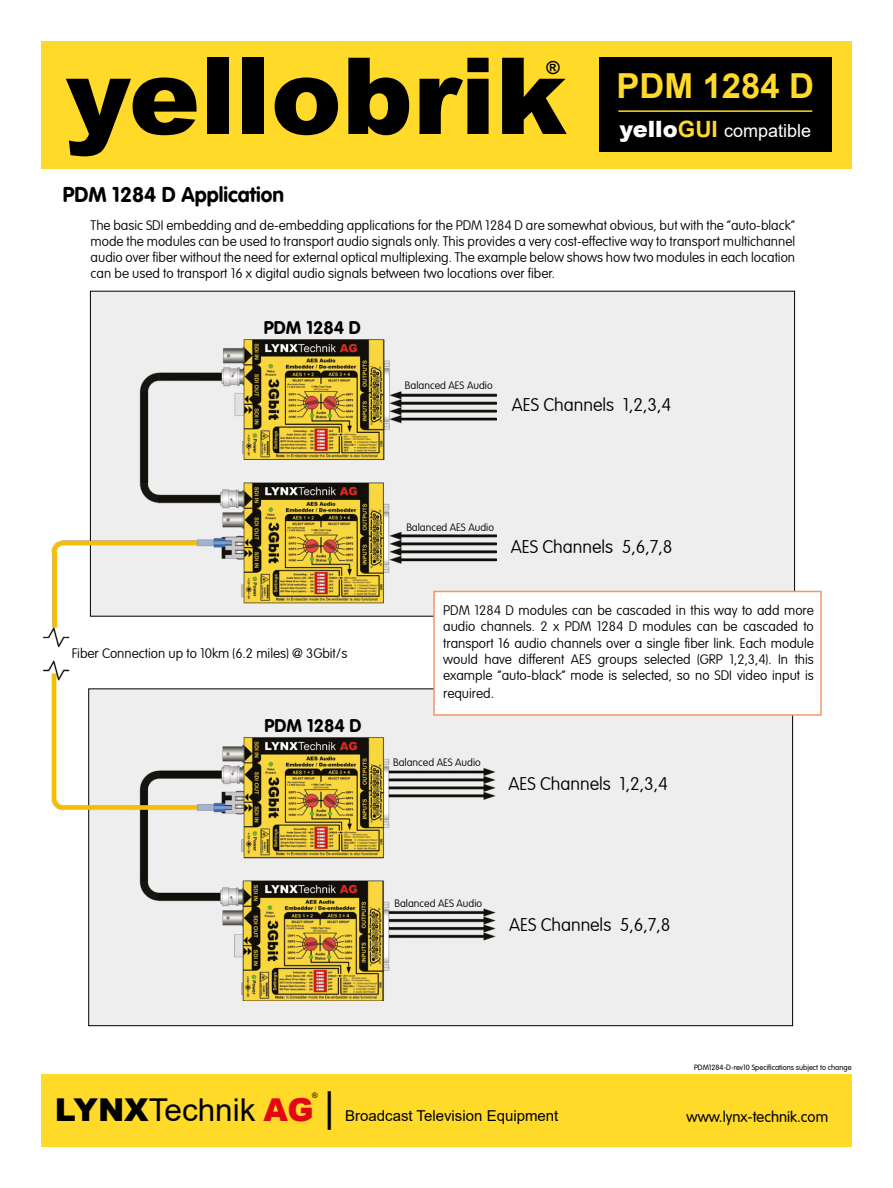
<style>
.page{position:relative;width:893px;height:1188px;background:#fff}
.page>*{position:absolute;margin:0;border:0;box-sizing:border-box;transform-origin:0 0}
.t1{font:900 106.5px "Arial";color:#000}
.t2{font:700 34.5px "Arial";color:#ffda28}
.t3{font:31.5px "Arial";color:#000}
.t4{font:700 21px "VAG Rounded LT";color:#000}
.t5{font:100 18px "VAG Rounded LT";color:#000}
.t6{font:18px "Arial";color:#fff}
.t7{font:700 18px "VAG Rounded LT";color:#000}
.t8{font:700 18px "Arial";color:#000}
.t9{font:15px "Arial";color:#000}
.t10{font:300 15px "VAG Rounded LT";color:#000}
.t11{font:100 13.5px/16.2px "VAG Rounded LT";color:#000;text-align:justify}
.t12{font:100 10.5px "VAG Rounded LT";color:#000}
.t13{font:300 7.5px "VAG Rounded LT";color:#000}
.t14{font:7.5px "Arial";color:#000}
.s1{font-weight:900;font-size:22.5px}
.s2{font-weight:700;font-size:22.5px;color:#ffda28}
.s3{font-size:15px}
.s4{font-weight:900}
.s5{font-weight:900;color:#e30613}
.s6{font-size:40.5px}
</style>
<div class="page">
<div style="left:41px;top:1074px;width:810px;height:73px;background:#ffda28"></div>
<div style="left:41px;top:41px;width:810px;height:128px;background:#ffda28"></div>
<div style="left:599px;top:57px;width:232px;height:95px;background:#000"></div>
<div style="left:89px;top:689px;width:703px;height:337px;background:#eee"></div>
<div style="left:90px;top:291px;width:704px;height:325px;background:#eee"></div>
<img style="left:44px;top:338px;width:453px;height:662px">
<div style="left:433px;top:591px;width:389px;height:125px;background:#fff;border:2px solid #f39769"></div>
<hr style="left:618px;top:110px;width:194px;height:2px;background:#ffda28">
<h1 class="t1" style="left:66px;top:19px;width:503px">yellobrik</h1>
<h3 class="t8" style="left:546px;top:55px;width:15px">®</h3>
<h3 class="t4" style="left:63px;top:182px;width:223px">PDM 1284 D Application</h3>
<h2 class="t2" style="left:616px;top:61px;width:199px">PDM 1284 D</h2>
<h3 class="t6" style="left:619px;top:119px;width:193px"><span class="s1">yello</span><span class="s2">GUI</span> compatible</h3>
<p class="t11" style="left:91px;top:217px;width:706px">The basic SDI embedding and de-embedding applications for the PDM 1284 D are somewhat obvious, but with the “auto-black” mode the modules can be used to transport audio signals only. This provides a very cost-effective way to transport multichannel audio over fiber without the need for external optical multiplexing. The example below shows how two modules in each location can be used to transport 16 x digital audio signals between two locations over fiber.</p>
<h3 class="t7" style="left:264px;top:317px;width:98px">PDM 1284 D</h3>
<p class="t12" style="left:405px;top:380px;width:89px">Balanced AES Audio</p>
<h3 class="t5" style="left:512px;top:395px;width:161px">AES Channels 1,2,3,4</h3>
<p class="t11" style="left:72px;top:646px;width:277px">Fiber Connection up to 10km (6.2 miles) @ 3Gbit/s</p>
<h3 class="t7" style="left:264px;top:715px;width:98px">PDM 1284 D</h3>
<p class="t12" style="left:406px;top:521px;width:89px">Balanced AES Audio</p>
<h3 class="t5" style="left:511px;top:536px;width:163px">AES Channels 5,6,7,8</h3>
<p class="t11" style="left:443px;top:603px;width:372px">PDM 1284 D modules can be cascaded in this way to add more audio channels. 2 x PDM 1284 D modules can be cascaded to transport 16 audio channels over a single fiber link. Each module would have different AES groups selected (GRP 1,2,3,4). In this example “auto-black” mode is selected, so no SDI video input is</p>
<p class="t11" style="left:443px;top:686px;width:53px">required<span class="s3">.</span></p>
<p class="t12" style="left:393px;top:757px;width:89px">Balanced AES Audio</p>
<h3 class="t5" style="left:508px;top:773px;width:161px">AES Channels 1,2,3,4</h3>
<p class="t12" style="left:394px;top:898px;width:89px">Balanced AES Audio</p>
<h3 class="t5" style="left:509px;top:915px;width:163px">AES Channels 5,6,7,8</h3>
<p class="t13" style="left:694px;top:1063px;width:159px">PDM1284-D-rev10 Specifications subject to change</p>
<h3 class="t3" style="left:55px;top:1088px;width:281px"><span class="s4">LYNX</span>Technik <span class="s5">AG</span> <span class="s6">|</span></h3>
<p class="t14" style="left:312px;top:1091px;width:7px">®</p>
<p class="t9" style="left:345px;top:1106px;width:215px">Broadcast Television Equipment</p>
<p class="t10" style="left:686px;top:1108px;width:143px">www.lynx-technik.com</p>
</div>
